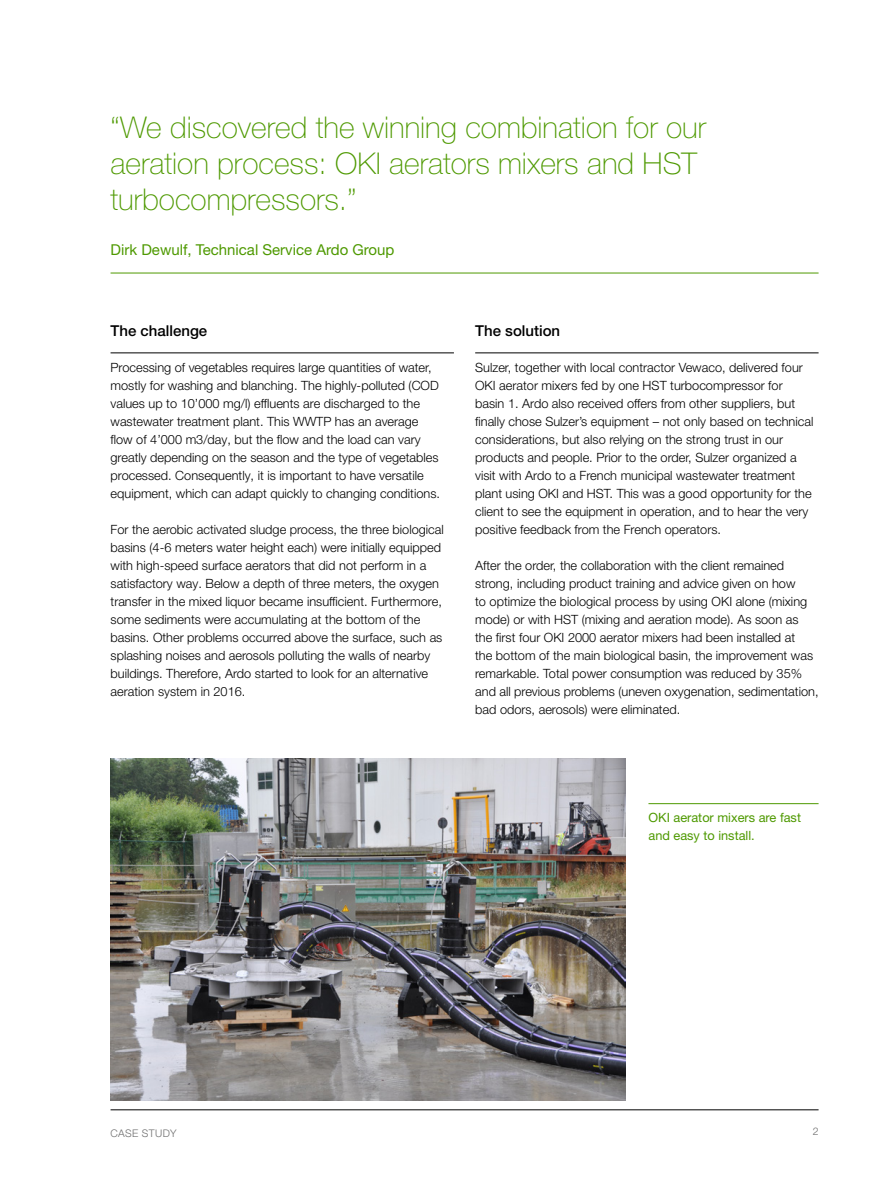
<style>
.page{position:relative;width:893px;height:1191px;background:#fff}
.page>*{position:absolute;margin:0;border:0;box-sizing:border-box;transform-origin:0 0}
.Quote_20_pt{font:100 30px/36px "Helvetica Neue LT Pro";color:#4e9900}
.Quoted_person{font:15px "Helvetica Neue LT Pro";color:#4e9900}
.Subtitle{font:500 15px "Helvetica Neue LT Pro";color:#000}
.Body_text_8_5_pt{font:300 12.75px/18px "Helvetica Neue LT Pro";color:#000}
.Caption_8_5_pt{font:12.75px/18px "Helvetica Neue LT Pro";color:#4e9900}
.t1{font:300 10.5px "Helvetica Neue LT Pro";letter-spacing:.035em;color:#6e6e6e}
</style>
<div class="page">
<hr style="left:111px;top:1109px;width:708px;height:1px;background:#000">
<hr style="left:111px;top:352px;width:343px;height:1px;background:#000">
<hr style="left:111px;top:273px;width:708px;height:1px;background:#4e9900">
<hr style="left:648px;top:803px;width:171px;height:1px;background:#4e9900">
<img style="left:111px;top:758px;width:515px;height:342px">
<hr style="left:475px;top:352px;width:344px;height:1px;background:#000">
<p class="Quote_20_pt" style="left:111px;top:109px;width:597px">“We discovered the winning combination for our aeration process: OKI aerators mixers and HST turbocompressors.”</p>
<p class="Quoted_person" style="left:111px;top:240px;width:285px">Dirk Dewulf, Technical Service Ardo Group</p>
<p class="Subtitle" style="left:111px;top:321px;width:98px">The challenge</p>
<p class="Body_text_8_5_pt" style="left:111px;top:358px;width:331px">Processing of vegetables requires large quantities of water, mostly for washing and blanching. The highly-polluted (COD values up to 10’000 mg/l) effluents are discharged to the wastewater treatment plant. This WWTP has an average flow of 4’000 m3/day, but the flow and the load can vary greatly depending on the season and the type of vegetables processed. Consequently, it is important to have versatile equipment, which can adapt quickly to changing conditions.</p>
<p class="Body_text_8_5_pt" style="left:111px;top:520px;width:335px">For the aerobic activated sludge process, the three biological basins (4-6 meters water height each) were initially equipped with high-speed surface aerators that did not perform in a satisfactory way. Below a depth of three meters, the oxygen transfer in the mixed liquor became insufficient. Furthermore, some sediments were accumulating at the bottom of the basins. Other problems occurred above the surface, such as splashing noises and aerosols polluting the walls of nearby buildings. Therefore, Ardo started to look for an alternative aeration system in 2016.</p>
<p class="Subtitle" style="left:475px;top:321px;width:87px">The solution</p>
<p class="Body_text_8_5_pt" style="left:475px;top:358px;width:340px">Sulzer, together with local contractor Vewaco, delivered four OKI aerator mixers fed by one HST turbocompressor for basin 1. Ardo also received offers from other suppliers, but finally chose Sulzer’s equipment – not only based on technical considerations, but also relying on the strong trust in our products and people. Prior to the order, Sulzer organized a visit with Ardo to a French municipal wastewater treatment plant using OKI and HST. This was a good opportunity for the client to see the equipment in operation, and to hear the very positive feedback from the French operators.</p>
<p class="Body_text_8_5_pt" style="left:475px;top:556px;width:345px">After the order, the collaboration with the client remained strong, including product training and advice given on how<br>to optimize the biological process by using OKI alone (mixing mode) or with HST (mixing and aeration mode). As soon as the first four OKI 2000 aerator mixers had been installed at<br>the bottom of the main biological basin, the improvement was remarkable. Total power consumption was reduced by 35% and all previous problems (uneven oxygenation, sedimentation, bad odors, aerosols) were eliminated.</p>
<p class="Caption_8_5_pt" style="left:648px;top:808px;width:154px">OKI aerator mixers are fast and easy to install.</p>
<p class="t1" style="left:111px;top:1126px;width:67px">CASE STUDY</p>
<p class="t1" style="left:813px;top:1124px;width:7px">2</p>
</div>
